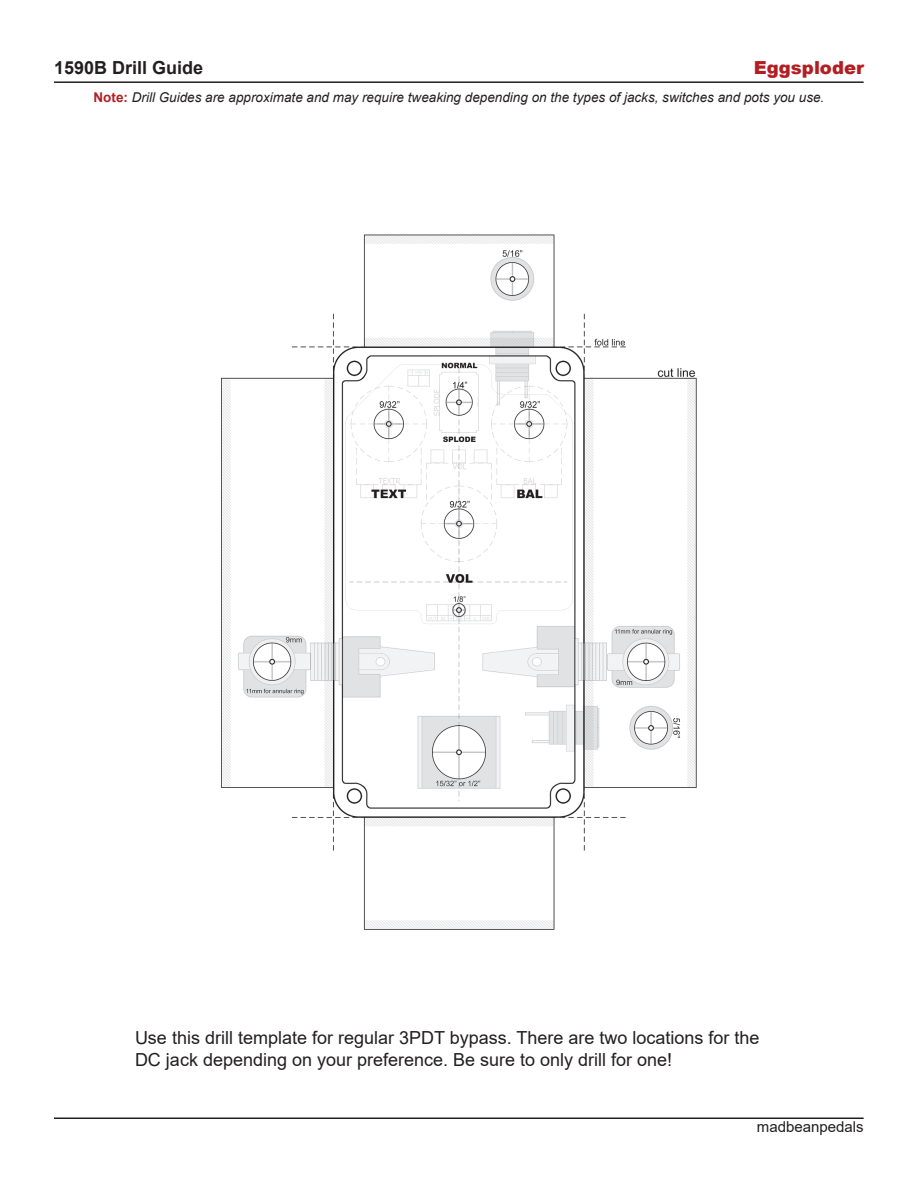
<style>
.page{position:relative;width:918px;height:1188px;background:#fff}
.page>*{position:absolute;margin:0;border:0;box-sizing:border-box;transform-origin:0 0}
.t1{font:18px/21.6px "Arial";color:#231f20}
.t2{font:700 18px "Arial";color:#231f20}
.t3{font:900 18px "Arial";color:#b21f23}
.t4{font:15px "Arial";color:#231f20}
.t5{font:italic 13.5px "Arial";color:#231f20}
.s1{font-weight:700;font-style:normal;color:#b21f23}
</style>
<div class="page">
<hr style="left:54px;top:81px;width:810px;height:2px;background:#231f20">
<hr style="left:54px;top:1118px;width:810px;height:1px;background:#231f20">
<img style="left:221px;top:234px;width:476px;height:696px">
<p class="t2" style="left:54px;top:55px;width:151px">1590B Drill Guide</p>
<p class="t3" style="left:754px;top:54px;width:112px">Eggsploder</p>
<p class="t5" style="left:94px;top:88px;width:732px"><span class="s1">Note:</span> Drill Guides are approximate and may require tweaking depending on the types of jacks, switches and pots you use.</p>
<p class="t1" style="left:135px;top:1027px;width:626px">Use this drill template for regular 3PDT bypass. There are two locations for the<br>DC jack depending on your preference. Be sure to only drill for one!</p>
<p class="t4" style="left:757px;top:1116px;width:108px">madbeanpedals</p>
</div>
